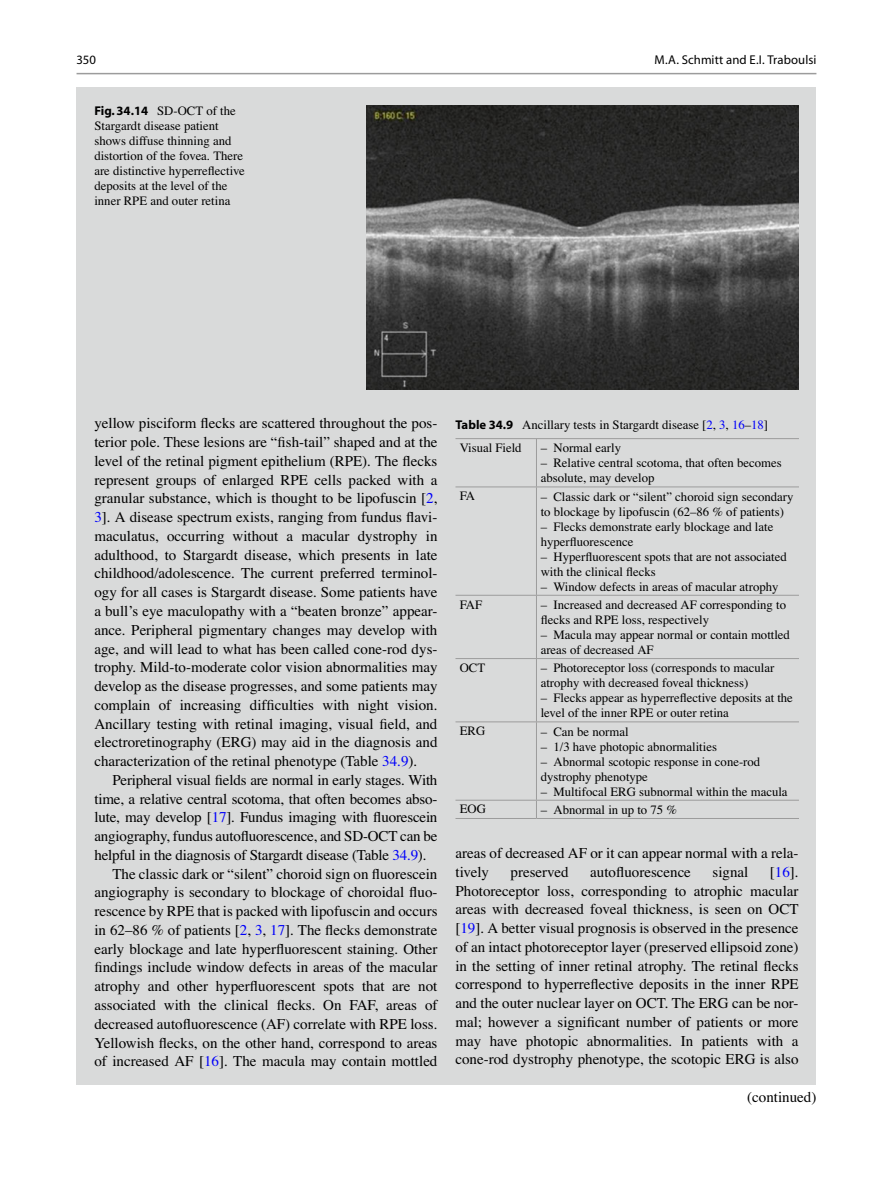
<style>
.page{position:relative;width:893px;height:1187px;background:#fff}
.page>*{position:absolute;margin:0;border:0;box-sizing:border-box;transform-origin:0 0}
.t1{font:15px/18.8px "Ktgjlw Times";color:#000;text-align:justify}
.t2{font:12.75px/15px "Ktgjlw Times";color:#000}
.t3{font:12.75px "Jgswkb Myriad";letter-spacing:.005em;color:#000}
.s1{font-family:"Wvllxw Myriad";font-weight:700}
.s2{color:#0000fa}
</style>
<div class="page">
<div style="left:77px;top:88px;width:739px;height:997px;background:#d9dada"></div>
<img style="left:366px;top:105px;width:432px;height:284px">
<hr style="left:455px;top:438px;width:344px;height:1px;background:#9c9c9c">
<hr style="left:536px;top:439px;width:1px;height:47px;background:#9c9c9c">
<hr style="left:455px;top:486px;width:344px;height:1px;background:#9c9c9c">
<hr style="left:536px;top:487px;width:1px;height:108px;background:#9c9c9c">
<hr style="left:455px;top:595px;width:344px;height:1px;background:#9c9c9c">
<hr style="left:536px;top:595px;width:1px;height:63px;background:#9c9c9c">
<hr style="left:455px;top:658px;width:344px;height:1px;background:#9c9c9c">
<hr style="left:536px;top:659px;width:1px;height:62px;background:#9c9c9c">
<hr style="left:455px;top:721px;width:344px;height:1px;background:#9c9c9c">
<hr style="left:536px;top:722px;width:1px;height:77px;background:#9c9c9c">
<hr style="left:536px;top:799px;width:263px;height:1px;background:#9c9c9c">
<hr style="left:536px;top:818px;width:263px;height:1px;background:#9c9c9c">
<hr style="left:455px;top:799px;width:81px;height:1px;background:#9c9c9c">
<svg style="left:536px;top:800px;width:1px;height:18px"></svg>
<hr style="left:455px;top:818px;width:81px;height:1px;background:#9c9c9c">
<hr style="left:77px;top:73px;width:739px;height:1px;background:#9c9c9c">
<p class="t3" style="left:77px;top:55px;width:21px">350</p>
<p class="t2" style="left:94px;top:105px;width:152px"><span class="s1">Fig. 34.14</span> SD-OCT of the<br>Stargardt disease patient shows diffuse thinning and distortion of the fovea. There are distinctive hyperreflective deposits at the level of the inner RPE and outer retina</p>
<p class="t3" style="left:655px;top:55px;width:163px">M.A. Schmitt and E.I. Traboulsi</p>
<p class="t1" style="left:94px;top:415px;width:345px">yellow pisciform flecks are scattered throughout the pos&shy;terior pole. These lesions are “fish-tail” shaped and at the level of the retinal pigment epithelium (RPE). The flecks represent groups of enlarged RPE cells packed with a granular substance, which is thought to be lipofuscin [ <span class="s2">2</span> , <span class="s2">3</span> ]. A disease spectrum exists, ranging from fundus flavi&shy;maculatus , occurring without a macular dystrophy in adulthood, to Stargardt disease, which presents in late childhood/adolescence. The current preferred terminol&shy;ogy for all cases is Stargardt disease. Some patients have a bull’s eye maculopathy with a “beaten bronze” appear&shy;ance. Peripheral pigmentary changes may develop with age, and will lead to what has been called cone- rod dys&shy;trophy. Mild-to-moderate color vision abnormalities may develop as the disease progresses, and some patients may complain of increasing difficulties with night vision.<br>Ancillary testing with retinal imaging, visual field, and electroretinography (ERG) may aid in the diagnosis and characterization of the retinal phenotype (Table <span class="s2">34.9</span> ).</p>
<p class="t1" style="left:112px;top:771px;width:327px">Peripheral visual fields are normal in early stages. With</p>
<p class="t1" style="left:94px;top:790px;width:345px">time, a relative central scotoma, that often becomes abso-</p>
<p class="t1" style="left:94px;top:809px;width:345px">lute, may develop [ <span class="s2">17</span> ]. Fundus imaging with fluorescein</p>
<p class="t1" style="left:94px;top:828px;width:345px">angiography, fundus autofluorescence, and SD-OCT can be</p>
<p class="t1" style="left:94px;top:846px;width:334px">helpful in the diagnosis of Stargardt disease (Table <span class="s2">34.9</span> ).</p>
<p class="t1" style="left:112px;top:865px;width:327px">The classic dark or “silent” choroid sign on fluorescein</p>
<p class="t1" style="left:94px;top:884px;width:345px">angiography is secondary to blockage of choroidal fluo-</p>
<p class="t1" style="left:94px;top:903px;width:345px">rescence by RPE that is packed with lipofuscin and occurs</p>
<p class="t1" style="left:94px;top:921px;width:345px">in 62–86 % of patients [ <span class="s2">2</span> , <span class="s2">3</span> , <span class="s2">17</span> ]. The flecks demonstrate</p>
<p class="t1" style="left:94px;top:940px;width:345px">early blockage and late hyperfluorescent staining. Other</p>
<p class="t1" style="left:94px;top:959px;width:345px">findings include window defects in areas of the macular</p>
<p class="t1" style="left:94px;top:978px;width:345px">atrophy and other hyperfluorescent spots that are not</p>
<p class="t1" style="left:94px;top:996px;width:345px">associated with the clinical flecks. On FAF, areas of</p>
<p class="t1" style="left:94px;top:1015px;width:345px">decreased autofluorescence (AF) correlate with RPE loss.</p>
<p class="t1" style="left:94px;top:1034px;width:345px">Yellowish flecks, on the other hand, correspond to areas</p>
<p class="t1" style="left:94px;top:1053px;width:345px">of increased AF [ <span class="s2">16</span> ]. The macula may contain mottled</p>
<p class="t2" style="left:460px;top:415px;width:310px;line-height:22.6px;text-indent:-4px"><span class="s1">Table 34.9</span> Ancillary tests in Stargardt disease [ <span class="s2">2</span> , <span class="s2">3</span> , <span class="s2">16</span> – <span class="s2">18</span> ]<br>Visual Field</p>
<p class="t2" style="left:541px;top:441px;width:82px">– Normal early</p>
<p class="t2" style="left:541px;top:456px;width:242px">– Relative central scotoma, that often becomes absolute, may develop</p>
<p class="t2" style="left:460px;top:489px;width:17px">FA</p>
<p class="t2" style="left:541px;top:490px;width:254px">– Classic dark or “silent” choroid sign secondary to blockage by lipofuscin (62–86 % of patients)</p>
<p class="t2" style="left:541px;top:520px;width:234px">– Flecks demonstrate early blockage and late hyperfluorescence</p>
<p class="t2" style="left:541px;top:550px;width:248px">– Hyperfluorescent spots that are not associated with the clinical flecks</p>
<p class="t2" style="left:541px;top:580px;width:239px">– Window defects in areas of macular atrophy</p>
<p class="t2" style="left:460px;top:598px;width:24px">FAF</p>
<p class="t2" style="left:541px;top:598px;width:247px">– Increased and decreased AF corresponding to flecks and RPE loss, respectively</p>
<p class="t2" style="left:541px;top:628px;width:251px">– Macula may appear normal or contain mottled areas of decreased AF</p>
<p class="t2" style="left:460px;top:661px;width:27px">OCT</p>
<p class="t2" style="left:541px;top:661px;width:235px">– Photoreceptor loss (corresponds to macular atrophy with decreased foveal thickness)</p>
<p class="t2" style="left:541px;top:691px;width:254px">– Flecks appear as hyperreflective deposits at the level of the inner RPE or outer retina</p>
<p class="t2" style="left:460px;top:724px;width:27px">ERG</p>
<p class="t2" style="left:541px;top:725px;width:89px">– Can be normal</p>
<p class="t2" style="left:541px;top:740px;width:178px">– 1/3 have photopic abnormalities</p>
<p class="t2" style="left:541px;top:755px;width:221px">– Abnormal scotopic response in cone-rod dystrophy phenotype</p>
<p class="t2" style="left:541px;top:785px;width:248px">– Multifocal ERG subnormal within the macula</p>
<p class="t2" style="left:460px;top:802px;width:28px">EOG</p>
<p class="t2" style="left:541px;top:803px;width:138px">– Abnormal in up to 75 %</p>
<p class="t1" style="left:455px;top:845px;width:345px">areas of decreased AF or it can appear normal with a rela&shy;tively</p>
<p class="t1" style="left:511px;top:863px;width:60px">preserved</p>
<p class="t1" style="left:590px;top:863px;width:102px">autofluorescence</p>
<p class="t1" style="left:712px;top:863px;width:37px">signal</p>
<p class="t1" style="left:455px;top:863px;width:345px;text-indent:314px">[ <span class="s2">16</span> ].<br>Photoreceptor loss, corresponding to atrophic macular areas with decreased foveal thickness, is seen on OCT [ <span class="s2">19</span> ]. A better visual prognosis is observed in the presence of an intact photoreceptor layer (preserved ellipsoid zone) in the setting of inner retinal atrophy. The retinal flecks correspond to hyperreflective deposits in the inner RPE and the outer nuclear layer on OCT. The ERG can be nor&shy;mal; however a significant number of patients or more may have photopic abnormalities. In patients with a cone-rod dystrophy phenotype, the scotopic ERG is also</p>
<p class="t1" style="left:747px;top:1088px;width:71px">(continued)</p>
</div>
